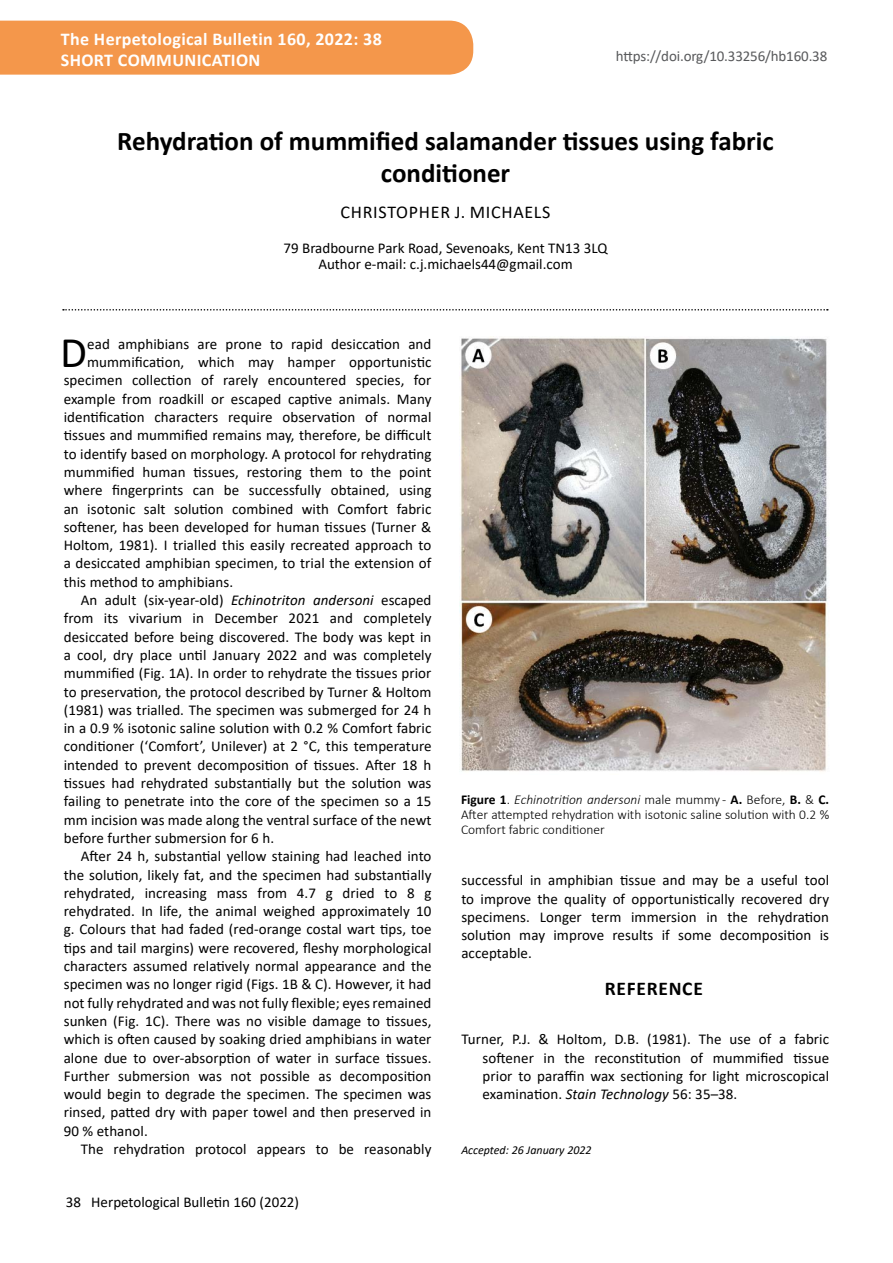
<style>
.page{position:relative;width:893px;height:1263px;background:#fff}
.page>*{position:absolute;margin:0;border:0;box-sizing:border-box;transform-origin:0 0}
.t1{font:43.8px "Calibri";color:#000}
.t2{font:700 27px/32.4px "Calibri";color:#000;text-align:center}
.t3{font:700 19.5px "Calibri";letter-spacing:.04em;color:#000}
.t4{font:700 18px "Calibri";letter-spacing:.02em;color:#fff}
.t5{font:18px "Calibri";letter-spacing:.04em;color:#000}
.t6{font:15px/18.3px "Calibri";letter-spacing:.005em;color:#000;text-align:justify}
.t7{font:15px "Calibri";letter-spacing:-.01em;color:#58595b}
.t8{font:300 13.5px/15px "Calibri";color:#000;text-align:justify}
.t9{font:italic 12px "Calibri";color:#000}
.s1{font-style:italic}
.s2{font-weight:700}
</style>
<div class="page">
<div style="left:0;top:21px;width:473px;height:54px;background:#f4974b"></div>
<svg style="left:63px;top:309px;width:765px;height:2px"></svg>
<img style="left:459px;top:336px;width:368px;height:436px">
<p class="t4" style="left:61px;top:26px;width:322px">The Herpetological Bulletin 160, 2022: 38</p>
<p class="t4" style="left:61px;top:48px;width:201px">SHORT COMMUNICATION</p>
<p class="t7" style="left:616px;top:46px;width:213px">https://doi.org/10.33256/hb160.38</p>
<h2 class="t2" style="left:117px;top:124px;width:658px">Rehydration of mummified salamander tissues using fabric conditioner</h2>
<p class="t5" style="left:341px;top:200px;width:211px">CHRISTOPHER J. MICHAELS</p>
<p class="t6" style="left:284px;top:239px;width:325px;line-height:16.5px;text-align:center">79 Bradbourne Park Road, Sevenoaks, Kent TN13 3LQ<br>Author e-mail: c.j.michaels44@gmail.com</p>
<h1 class="t1" style="left:60px;top:322px;width:28px">D</h1>
<p class="t6" style="left:87px;top:334px;width:346px">ead amphibians are prone to rapid desiccation and</p>
<p class="t6" style="left:87px;top:353px;width:346px">mummification, which may hamper opportunistic</p>
<p class="t6" style="left:64px;top:371px;width:369px">specimen collection of rarely encountered species, for</p>
<p class="t6" style="left:64px;top:389px;width:369px">example from roadkill or escaped captive animals. Many</p>
<p class="t6" style="left:64px;top:407px;width:369px">identification characters require observation of normal</p>
<p class="t6" style="left:64px;top:426px;width:369px">tissues and mummified remains may, therefore, be difficult</p>
<p class="t6" style="left:64px;top:444px;width:369px">to identify based on morphology. A protocol for rehydrating</p>
<p class="t6" style="left:64px;top:462px;width:369px">mummified human tissues, restoring them to the point</p>
<p class="t6" style="left:64px;top:481px;width:369px">where fingerprints can be successfully obtained, using</p>
<p class="t6" style="left:64px;top:499px;width:369px">an isotonic salt solution combined with Comfort fabric</p>
<p class="t6" style="left:64px;top:517px;width:369px">softener, has been developed for human tissues (Turner &amp;</p>
<p class="t6" style="left:64px;top:536px;width:369px">Holtom, 1981). I trialled this easily recreated approach to</p>
<p class="t6" style="left:64px;top:554px;width:369px">a desiccated amphibian specimen, to trial the extension of</p>
<p class="t6" style="left:64px;top:572px;width:171px">this method to amphibians.</p>
<p class="t6" style="left:81px;top:590px;width:352px">An adult (six-year-old) <span class="s1">Echinotriton andersoni</span> escaped</p>
<p class="t6" style="left:64px;top:609px;width:369px">from its vivarium in December 2021 and completely</p>
<p class="t6" style="left:64px;top:627px;width:369px">desiccated before being discovered. The body was kept in</p>
<p class="t6" style="left:64px;top:645px;width:369px">a cool, dry place until January 2022 and was completely</p>
<p class="t6" style="left:64px;top:664px;width:369px">mummified (Fig. 1A). In order to rehydrate the tissues prior</p>
<p class="t6" style="left:64px;top:682px;width:369px">to preservation, the protocol described by Turner &amp; Holtom</p>
<p class="t6" style="left:64px;top:700px;width:369px">(1981) was trialled. The specimen was submerged for 24 h</p>
<p class="t6" style="left:64px;top:719px;width:369px">in a 0.9 % isotonic saline solution with 0.2 % Comfort fabric</p>
<p class="t6" style="left:64px;top:737px;width:369px">conditioner (‘Comfort’, Unilever) at 2 °C, this temperature</p>
<p class="t6" style="left:64px;top:755px;width:369px">intended to prevent decomposition of tissues. After 18 h</p>
<p class="t6" style="left:64px;top:773px;width:369px">tissues had rehydrated substantially but the solution was</p>
<p class="t6" style="left:64px;top:792px;width:369px">failing to penetrate into the core of the specimen so a 15</p>
<p class="t6" style="left:64px;top:810px;width:369px">mm incision was made along the ventral surface of the newt</p>
<p class="t6" style="left:64px;top:828px;width:212px">before further submersion for 6 h.</p>
<p class="t6" style="left:81px;top:847px;width:352px">After 24 h, substantial yellow staining had leached into</p>
<p class="t6" style="left:64px;top:865px;width:369px">the solution, likely fat, and the specimen had substantially</p>
<p class="t6" style="left:64px;top:883px;width:369px">rehydrated, increasing mass from 4.7 g dried to 8 g</p>
<p class="t6" style="left:64px;top:902px;width:369px">rehydrated. In life, the animal weighed approximately 10</p>
<p class="t6" style="left:64px;top:920px;width:369px">g. Colours that had faded (red-orange costal wart tips, toe</p>
<p class="t6" style="left:64px;top:938px;width:369px">tips and tail margins) were recovered, fleshy morphological</p>
<p class="t6" style="left:64px;top:956px;width:369px">characters assumed relatively normal appearance and the</p>
<p class="t6" style="left:64px;top:975px;width:369px">specimen was no longer rigid (Figs. 1B &amp; C). However, it had</p>
<p class="t6" style="left:64px;top:993px;width:369px">not fully rehydrated and was not fully flexible; eyes remained</p>
<p class="t6" style="left:64px;top:1011px;width:369px">sunken (Fig. 1C). There was no visible damage to tissues,</p>
<p class="t6" style="left:64px;top:1030px;width:369px">which is often caused by soaking dried amphibians in water</p>
<p class="t6" style="left:64px;top:1048px;width:369px">alone due to over-absorption of water in surface tissues.</p>
<p class="t6" style="left:64px;top:1066px;width:369px">Further submersion was not possible as decomposition</p>
<p class="t6" style="left:64px;top:1085px;width:369px">would begin to degrade the specimen. The specimen was</p>
<p class="t6" style="left:64px;top:1103px;width:369px">rinsed, patted dry with paper towel and then preserved in</p>
<p class="t6" style="left:64px;top:1121px;width:86px">90 % ethanol.</p>
<p class="t6" style="left:81px;top:1139px;width:352px">The rehydration protocol appears to be reasonably</p>
<p class="t6" style="left:66px;top:1192px;width:235px">38 Herpetological Bulletin 160 (2022)</p>
<p class="t8" style="left:461px;top:792px;width:370px"><span class="s2">Figure 1</span>. <span class="s1">Echinotrition andersoni</span> male mummy - <span class="s2">A.</span> Before, <span class="s2">B.</span> &amp; <span class="s2">C.<br></span>After attempted rehydration with isotonic saline solution with 0.2 % Comfort fabric conditioner</p>
<p class="t6" style="left:461px;top:871px;width:369px">successful in amphibian tissue and may be a useful tool to improve the quality of opportunistically recovered dry specimens. Longer term immersion in the rehydration solution may improve results if some decomposition is acceptable.</p>
<h3 class="t3" style="left:605px;top:974px;width:100px">REFERENCE</h3>
<p class="t6" style="left:483px;top:1030px;width:348px;text-indent:-21px">Turner, P.J. &amp; Holtom, D.B. (1981). The use of a fabric softener in the reconstitution of mummified tissue prior to paraffin wax sectioning for light microscopical examination. <span class="s1">Stain Technology</span> 56: 35–38.</p>
<p class="t9" style="left:461px;top:1141px;width:132px">Accepted: 26 January 2022</p>
</div>
